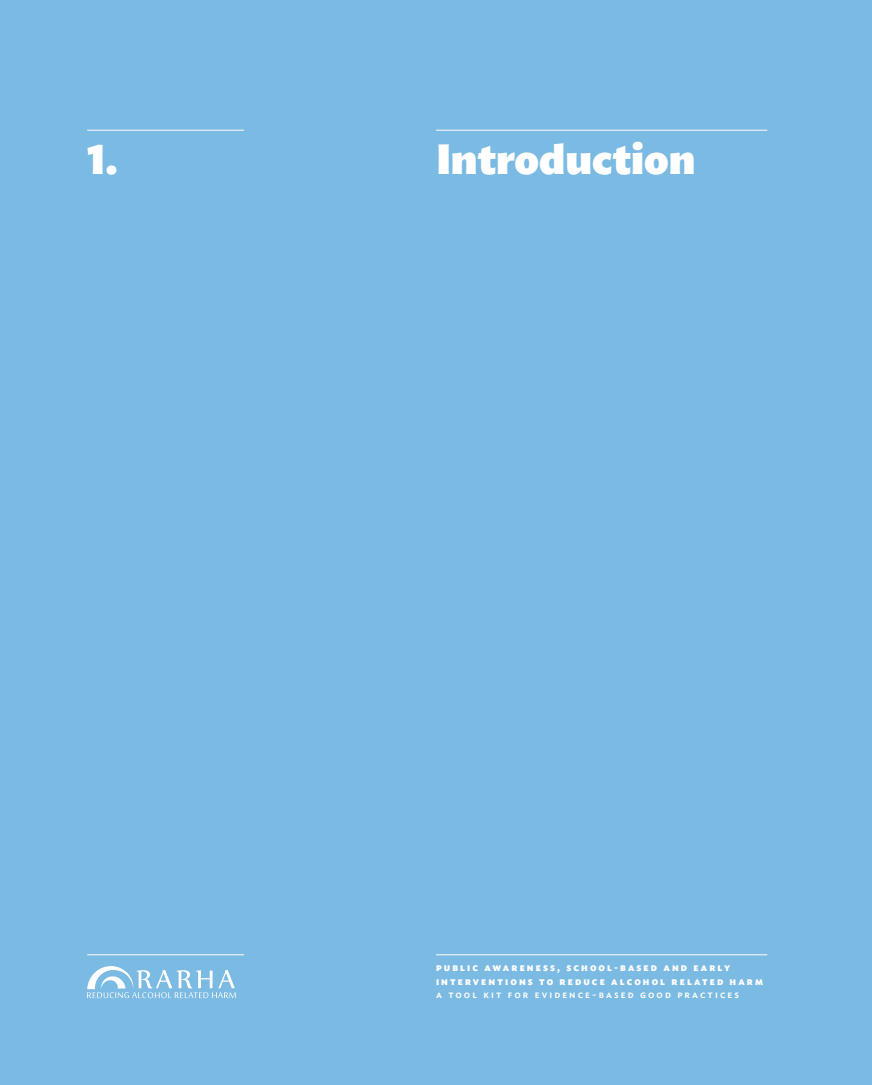
<style>
.page{position:relative;width:872px;height:1085px;background:#fff}
.page>*{position:absolute;margin:0;border:0;box-sizing:border-box;transform-origin:0 0}
.t1{font:900 42px "Ideal Sans";color:#fff}
.t2{font:700 10.5px/13.5px "Ideal Sans";letter-spacing:.2em;color:#fff}
.t3{font:500 10.5px "Ideal Sans";letter-spacing:.2em;color:#fff}
</style>
<div class="page">
<div style="left:0;top:0;width:872px;height:1084px;background:#7bbae2"></div>
<svg style="left:87px;top:966px;width:149px;height:32px"></svg>
<hr style="left:436px;top:130px;width:331px;height:1px;background:#fff">
<hr style="left:87px;top:130px;width:157px;height:1px;background:#fff">
<hr style="left:87px;top:954px;width:157px;height:1px;background:#fff">
<hr style="left:436px;top:954px;width:331px;height:1px;background:#fff">
<h1 class="t1" style="left:87px;top:124px;width:32px">1.</h1>
<h1 class="t1" style="left:436px;top:124px;width:261px">Introduction</h1>
<p class="t2" style="left:436px;top:959px;width:328px">Public awareness, school-based and early interventions to reduce alcohol related harm</p>
<p class="t3" style="left:436px;top:986px;width:304px">A tool kit for evidence-based good practices</p>
</div>
